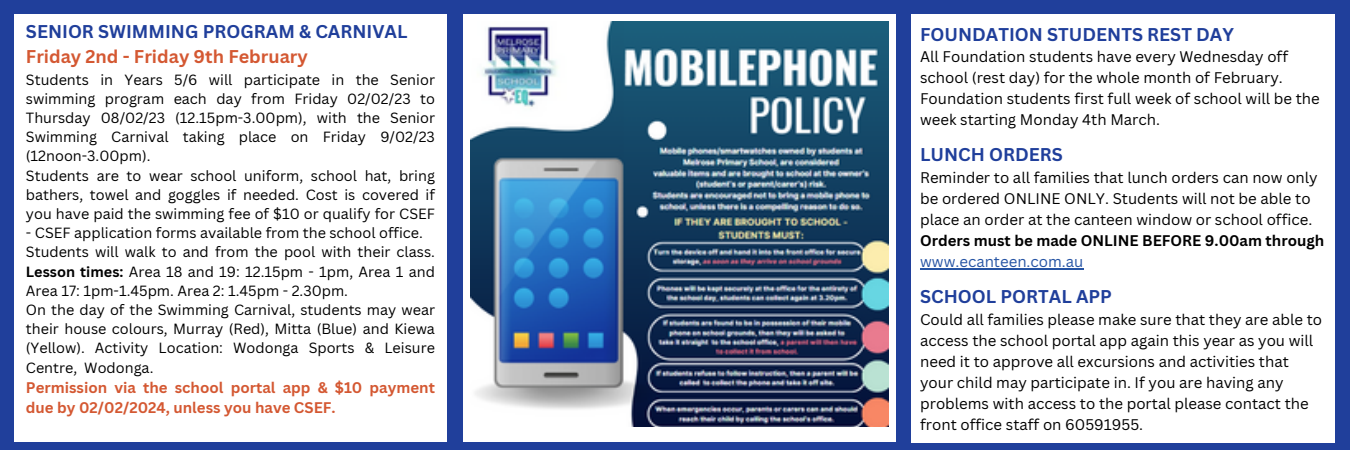
<style>
.page{position:relative;width:1350px;height:450px;background:#203f9b}
.page>*{position:absolute;margin:0;border:0;box-sizing:border-box;transform-origin:0 0}
.t1{font:700 18px/25.2px "Canva Sans";color:#203f9b}
.t2{font:15px/21px "Canva Sans";color:#000}
.t3{font:700 15px/20.4px "Canva Sans";color:#d45832}
.t4{font:14.4px/19.2px "Canva Sans";color:#000}
.s1{color:#d45832}
.s2{font-weight:700}
.s3{color:#2654a4}
</style>
<div class="page">
<div style="left:14px;top:15px;width:432px;height:427px;background:#fff"></div>
<div style="left:463px;top:15px;width:432px;height:427px;background:#fff"></div>
<div style="left:911px;top:15px;width:424px;height:427px;background:#fff"></div>
<img style="left:470px;top:22px;width:419px;height:405px">
<hr style="left:920px;top:268px;width:163px;height:1px;background:#2654a4">
<p class="t1" style="left:26px;top:18px;width:383px">SENIOR SWIMMING PROGRAM &amp; CARNIVAL<br><span class="s1">Friday 2nd - Friday 9th February</span></p>
<p class="t4" style="left:26px;top:69px;width:411px">Students in Years 5/6 will participate in the Senior swimming program each day from Friday 02/02/23 to Thursday 08/02/23 (12.15pm-3.00pm), with the Senior Swimming Carnival taking place on Friday 9/02/23 (12noon-3.00pm).<br>Students are to wear school uniform, school hat, bring bathers, towel and goggles if needed. Cost is covered if you have paid the swimming fee of $10 or qualify for CSEF</p>
<p class="t4" style="left:26px;top:223px;width:411px">- CSEF application forms available from the school office.<br>Students will walk to and from the pool with their class.<br><span class="s2">Lesson times:</span> Area 18 and 19: 12.15pm - 1pm, Area 1 and Area 17: 1pm-1.45pm. Area 2: 1.45pm - 2.30pm.<br>On the day of the Swimming Carnival, students may wear their house colours, Murray (Red), Mitta (Blue) and Kiewa (Yellow). Activity Location: Wodonga Sports &amp; Leisure Centre, Wodonga.</p>
<p class="t3" style="left:26px;top:377px;width:410px">Permission via the school portal app &amp; $10 payment due by 02/02/2024, unless you have CSEF.</p>
<h1 class="t1" style="left:920px;top:21px;width:315px">FOUNDATION STUDENTS REST DAY</h1>
<h1 class="t2" style="left:920px;top:46px;width:401px">All Foundation students have every Wednesday off school (rest day) for the whole month of February.<br>Foundation students first full week of school will be the week starting Monday 4th March.</h1>
<h1 class="t1" style="left:920px;top:142px;width:144px">LUNCH ORDERS</h1>
<h1 class="t2" style="left:920px;top:167px;width:406px">Reminder to all families that lunch orders can now only be ordered ONLINE ONLY. Students will not be able to place an order at the canteen window or school office.<br><span class="s2">Orders must be made ONLINE BEFORE 9.00am through </span><span class="s3">www.ecanteen.com.au</span></h1>
<h1 class="t1" style="left:920px;top:284px;width:193px">SCHOOL PORTAL APP</h1>
<h1 class="t2" style="left:920px;top:309px;width:404px">Could all families please make sure that they are able to access the school portal app again this year as you will need it to approve all excursions and activities that your child may participate in. If you are having any problems with access to the portal please contact the front office staff on 60591955.</h1>
</div>
